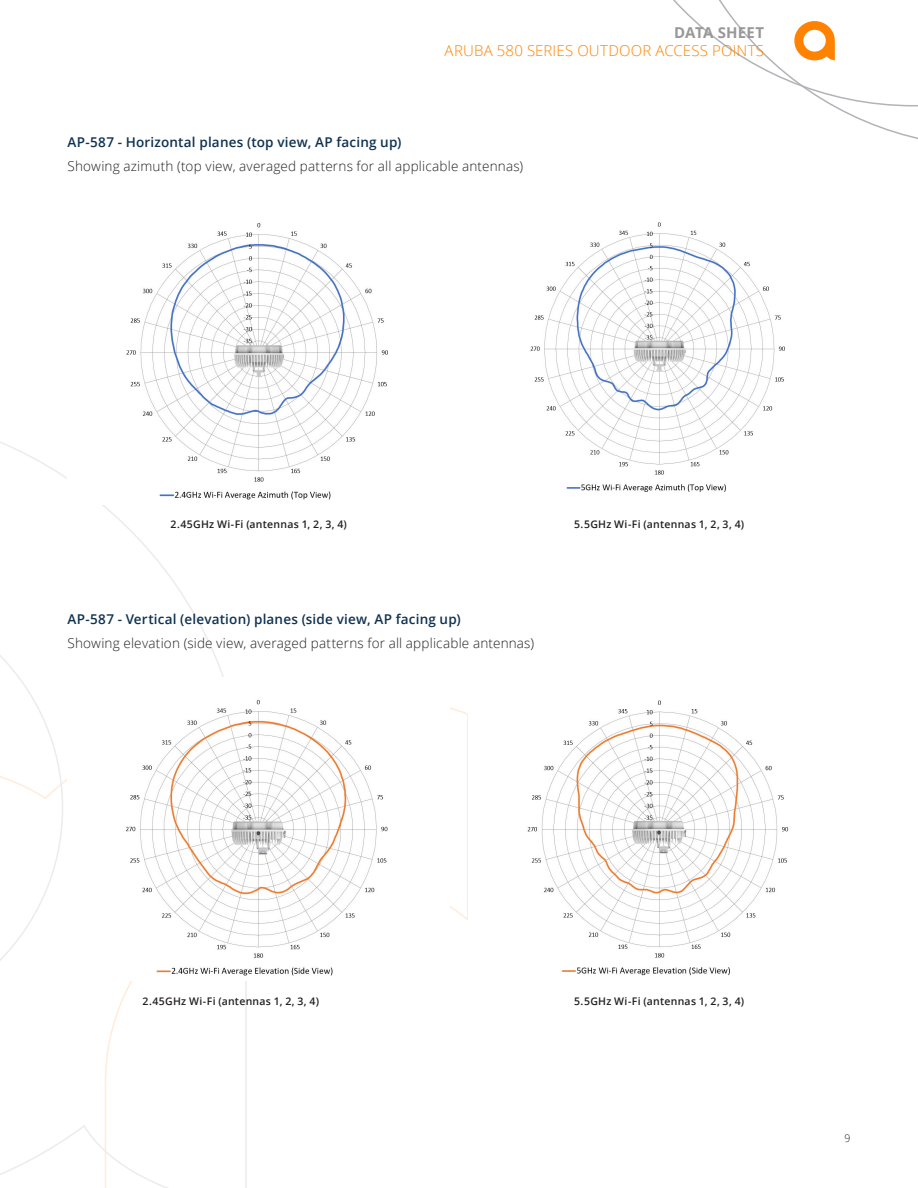
<style>
.page{position:relative;width:918px;height:1188px;background:#fff}
.page>*{position:absolute;margin:0;border:0;box-sizing:border-box;transform-origin:0 0}
.t1{font:300 15px "Open Sans";letter-spacing:.015em;color:#ff8300}
.t2{font:700 15px "Open Sans";letter-spacing:.01em;color:#999899}
.Body__Text_9_14_Light_Black{font:300 13.5px "Open Sans";letter-spacing:.015em;color:#231f20}
.Body__Subhead_9_14_Semibold_Blue{font:600 13.5px "Open Sans";letter-spacing:.015em;color:#0f3250}
.Body__Text_9_14_Light_Black-2{font:600 10.5px "Open Sans";letter-spacing:.03em;color:#231f20}
.t3{font:300 10.5px "Open Sans";color:#231f20}
</style>
<div class="page">
<svg style="left:0;top:441px;width:247px;height:747px"></svg>
<svg style="left:673px;top:0;width:245px;height:139px"></svg>
<img style="left:68px;top:223px;width:320px;height:281px">
<img style="left:530px;top:222px;width:255px;height:270px">
<img style="left:68px;top:677px;width:320px;height:304px">
<img style="left:527px;top:700px;width:262px;height:276px">
<p class="t2" style="left:674px;top:22px;width:92px">DATA SHEET</p>
<p class="t1" style="left:445px;top:41px;width:321px">ARUBA 580 SERIES OUTDOOR ACCESS POINTS</p>
<p class="Body__Subhead_9_14_Semibold_Blue" style="left:68px;top:133px;width:336px">AP-587 - Horizontal planes (top view, AP facing up)</p>
<p class="Body__Text_9_14_Light_Black" style="left:68px;top:157px;width:457px">Showing azimuth (top view, averaged patterns for all applicable antennas)</p>
<p class="Body__Text_9_14_Light_Black-2" style="left:171px;top:517px;width:178px">2.45GHz Wi-Fi (antennas 1, 2, 3, 4)</p>
<p class="Body__Text_9_14_Light_Black-2" style="left:574px;top:517px;width:171px">5.5GHz Wi-Fi (antennas 1, 2, 3, 4)</p>
<p class="Body__Subhead_9_14_Semibold_Blue" style="left:68px;top:610px;width:395px">AP-587 - Vertical (elevation) planes (side view, AP facing up)</p>
<p class="Body__Text_9_14_Light_Black" style="left:68px;top:634px;width:468px">Showing elevation (side view, averaged patterns for all applicable antennas)</p>
<p class="Body__Text_9_14_Light_Black-2" style="left:143px;top:994px;width:178px">2.45GHz Wi-Fi (antennas 1, 2, 3, 4)</p>
<p class="Body__Text_9_14_Light_Black-2" style="left:574px;top:994px;width:171px">5.5GHz Wi-Fi (antennas 1, 2, 3, 4)</p>
<p class="t3" style="left:845px;top:1131px;width:7px">9</p>
</div>
